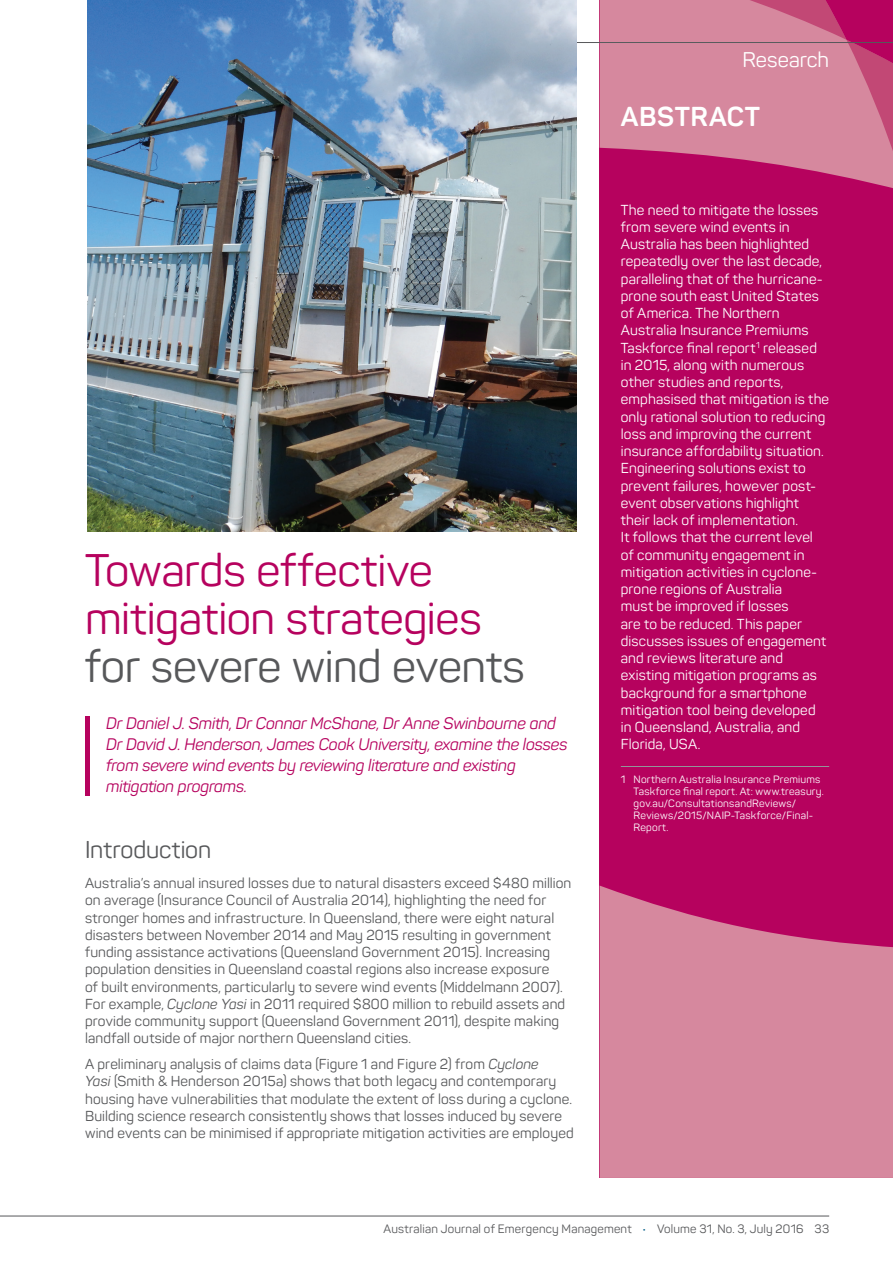
<style>
.page{position:relative;width:893px;height:1263px;background:#fff}
.page>*{position:absolute;margin:0;border:0;box-sizing:border-box;transform-origin:0 0}
.Heading_1a__Research{font:45px/48px "Panton";color:#b6025e}
.t1{font:700 27px "Panton";letter-spacing:.02em;color:#fff}
.Heading_2{font:24px "Panton";color:#57585a}
.t2{font:21px "Panton";color:#fff}
.Byline_1_col__115mm{font:italic 16.5px/21px "Panton";letter-spacing:-.01em;color:#b6025e}
.t3{font:14.25px/17.2px "Panton";letter-spacing:.01em;color:#57585a}
.t4{font:14.25px/17.2px "Panton";letter-spacing:.01em;color:#fff}
.t5{font:12px "Panton";letter-spacing:.015em;color:#57585a}
.Footnote{font:10.5px/12px "Panton";letter-spacing:.025em;color:#fff}
.s1{color:#57585a}
.s2{font-style:italic}
.s3{color:#005d87}
</style>
<div class="page">
<hr style="left:0;top:1216px;width:829px;height:1px;background:#57585a">
<div style="left:600px;top:0;width:293px;height:1178px;background:#b6025e"></div>
<div style="left:600px;top:0;width:100px;height:155px;background:#d6889e"></div>
<svg style="left:700px;top:0;width:193px;height:188px"></svg>
<svg style="left:600px;top:885px;width:293px;height:293px;background:#d17695"></svg>
<hr style="left:359px;top:42px;width:534px;height:1px;background:#57585a">
<hr style="left:85px;top:716px;width:4px;height:80px;background:#b6025e">
<img style="left:87px;top:0;width:489px;height:531px">
<hr style="left:621px;top:766px;width:208px;height:1px;background:#939598">
<h3 class="t2" style="left:743px;top:46px;width:88px">Research</h3>
<p class="Heading_1a__Research" style="left:85px;top:546px;width:441px">Towards effective mitigation strategies <span class="s1">for severe wind events</span></p>
<p class="Byline_1_col__115mm" style="left:106px;top:712px;width:463px">Dr Daniel J. Smith, Dr Connar McShane, Dr Anne Swinbourne and Dr David J. Henderson, James Cook University, examine the losses from severe wind events by reviewing literature and existing mitigation programs.</p>
<p class="Heading_2" style="left:85px;top:835px;width:128px">Introduction</p>
<p class="t3" style="left:85px;top:874px;width:488px">Australia’s annual insured losses due to natural disasters exceed $480 million on average (Insurance Council of Australia 2014), highlighting the need for stronger homes and infrastructure. In Queensland, there were eight natural disasters between November 2014 and May 2015 resulting in government funding assistance activations (Queensland Government 2015). Increasing population densities in Queensland coastal regions also increase exposure<br>of built environments, particularly to severe wind events (Middelmann 2007).<br>For example, <span class="s2">Cyclone Yasi</span> in 2011 required $800 million to rebuild assets and provide community support (Queensland Government 2011), despite making landfall outside of major northern Queensland cities.</p>
<p class="t3" style="left:85px;top:1055px;width:490px">A preliminary analysis of claims data (Figure 1 and Figure 2) from <span class="s2">Cyclone<br>Yasi</span> (Smith &amp; Henderson 2015a) shows that both legacy and contemporary housing have vulnerabilities that modulate the extent of loss during a cyclone.<br>Building science research consistently shows that losses induced by severe wind events can be minimised if appropriate mitigation activities are employed</p>
<h2 class="t1" style="left:621px;top:100px;width:141px">ABSTRACT</h2>
<p class="t4" style="left:621px;top:201px;width:210px">The need to mitigate the losses from severe wind events in<br>Australia has been highlighted repeatedly over the last decade, paralleling that of the hurricane&shy;prone south east United States of America. The Northern<br>Australia Insurance Premiums<br>Taskforce final report<sup>1</sup> released in 2015, along with numerous other studies and reports, emphasised that mitigation is the only rational solution to reducing loss and improving the current insurance affordability situation.<br>Engineering solutions exist to prevent failures, however post&shy;event observations highlight their lack of implementation.<br>It follows that the current level of community engagement in mitigation activities in cyclone&shy;prone regions of Australia<br>must be improved if losses<br>are to be reduced. This paper discusses issues of engagement and reviews literature and existing mitigation programs as background for a smartphone mitigation tool being developed in Queensland, Australia, and<br>Florida, USA.</p>
<p class="Footnote" style="left:634px;top:773px;width:192px;text-indent:-13px">1 Northern Australia Insurance Premiums Taskforce final report. At: www.treasury. gov.au/ConsultationsandReviews/ Reviews/2015/NAIP-Taskforce/Final-Report.</p>
<p class="t5" style="left:383px;top:1221px;width:447px">Australian Journal of Emergency Management <span class="s3">•</span> Volume 31, No. 3, July 2016 33</p>
</div>
